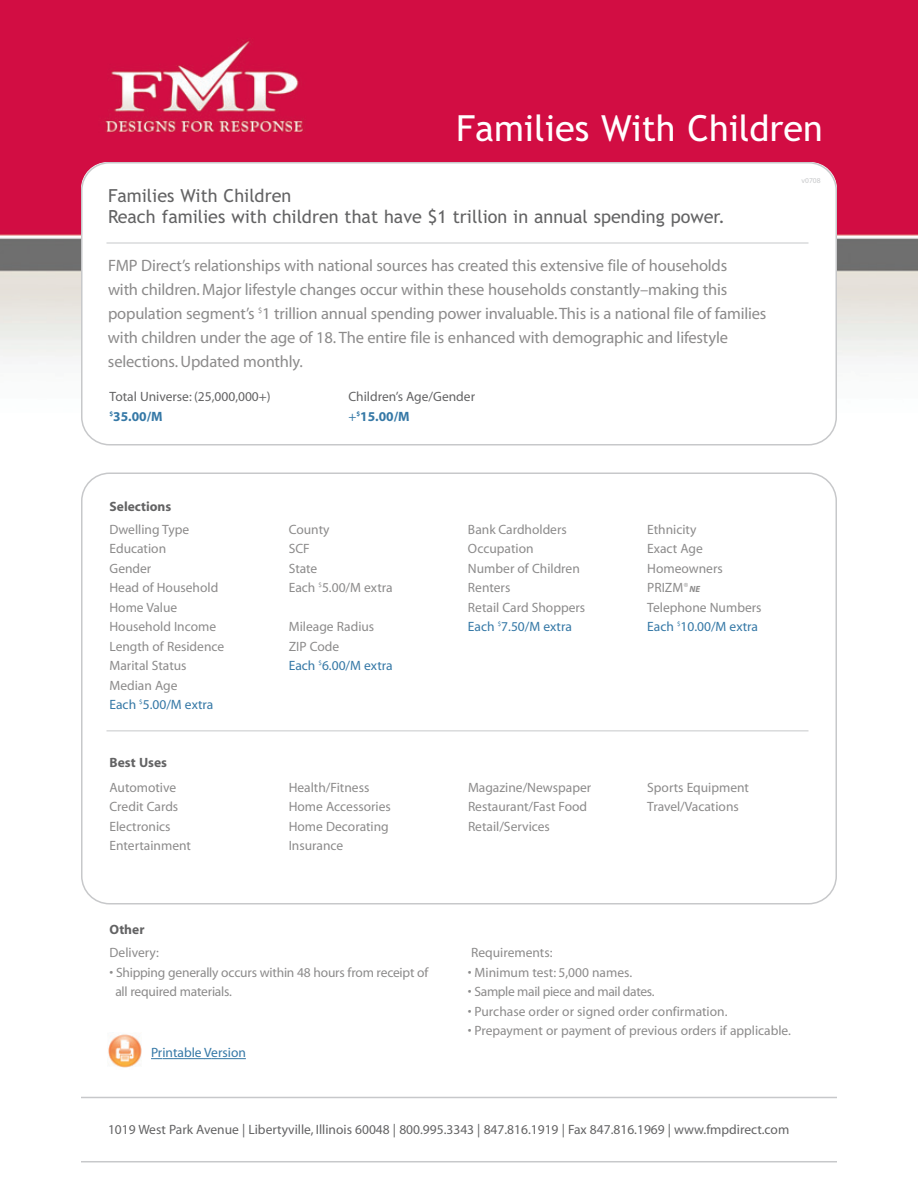
<style>
.page{position:relative;width:918px;height:1188px;background:#fff}
.page>*{position:absolute;margin:0;border:0;box-sizing:border-box;transform-origin:0 0}
.t1{font:36px "Trebuchet MS";color:#fff}
.t2{font:18px/21px "Trebuchet MS";color:#636364}
.t3{font:16.5px/24px "Myriad";letter-spacing:-.01em;color:#8c8b8b}
.t4{font:13.5px/19.5px "Myriad";color:#8c8b8b}
.t5{font:13.5px/19.5px "Myriad";color:#636364}
.t6{font:13.5px "Myriad";letter-spacing:-.025em;color:#8c8b8b}
.t7{font:700 13.5px "Myriad";color:#636364}
.t8{font:13.5px "Myriad";color:#3578a6}
.t9{font:7.5px "Myriad";color:#c7c8ca}
.s1{font-weight:700;color:#3578a6}
.s2{color:#3578a6}
.s3{font-weight:700;font-style:italic;font-size:9px}
</style>
<div class="page">
<img style="left:0;top:0;width:918px;height:1163px">
<svg style="left:81px;top:162px;width:756px;height:284px"></svg>
<svg style="left:81px;top:472px;width:756px;height:432px"></svg>
<hr style="left:81px;top:1097px;width:756px;height:1px;background:#c7c8ca">
<hr style="left:81px;top:1161px;width:756px;height:1px;background:#c7c8ca">
<img style="left:107px;top:1033px;width:36px;height:36px">
<svg style="left:151px;top:1058px;width:22px;height:1px"></svg>
<hr style="left:173px;top:1058px;width:32px;height:1px;background:#3578a6">
<hr style="left:211px;top:1058px;width:35px;height:1px;background:#3578a6">
<h1 class="t1" style="left:456px;top:108px;width:368px">Families With Children</h1>
<h2 class="t2" style="left:108px;top:186px;width:619px">Families With Children<br>Reach families with children that have $1 trillion in annual spending power.</h2>
<p class="t3" style="left:108px;top:255px;width:660px">FMP Direct’s relationships with national sources has created this extensive file of households<br>with children. Major lifestyle changes occur within these households constantly–making this population segment’s <sup>$</sup>1 trillion annual spending power invaluable.This is a national file of families with children under the age of 18. The entire file is enhanced with demographic and lifestyle selections. Updated monthly.</p>
<p class="t5" style="left:110px;top:388px;width:163px">Total Universe: (25,000,000+) <sup>$</sup><span class="s1">35.00/M</span></p>
<p class="t5" style="left:348px;top:388px;width:128px">Children’s Age/Gender <span class="s2">+</span><sup>$</sup><span class="s1">15.00/M</span></p>
<p class="t9" style="left:802px;top:178px;width:20px">v0708</p>
<p class="t7" style="left:109px;top:501px;width:63px">Selections</p>
<p class="t4" style="left:110px;top:521px;width:116px">Dwelling Type<br>Education<br>Gender<br>Head of Household<br>Home Value<br>Household Income<br>Length of Residence<br>Marital Status<br>Median Age<br><span class="s2">Each</span> <sup>$</sup><span class="s2">5.00/M extra</span></p>
<p class="t4" style="left:289px;top:521px;width:105px">County<br>SCF<br>State<br>Each <sup>$</sup>5.00/M extra</p>
<p class="t4" style="left:289px;top:618px;width:105px">Mileage Radius<br>ZIP Code<br><span class="s2">Each</span> <sup>$</sup><span class="s2">6.00/M extra</span></p>
<p class="t7" style="left:110px;top:757px;width:59px">Best Uses</p>
<p class="t4" style="left:468px;top:521px;width:119px">Bank Cardholders<br>Occupation<br>Number of Children<br>Renters<br>Retail Card Shoppers<br><span class="s2">Each</span> <sup>$</sup><span class="s2">7.50/M extra</span></p>
<p class="t4" style="left:647px;top:521px;width:116px">Ethnicity<br>Exact Age<br>Homeowners<br>PRIZM<sup>®</sup><span class="s3">NE<br></span>Telephone Numbers<br><span class="s2">Each</span> <sup>$</sup><span class="s2">10.00/M extra</span></p>
<p class="t4" style="left:109px;top:779px;width:83px">Automotive<br>Credit Cards<br>Electronics<br>Entertainment</p>
<p class="t4" style="left:289px;top:779px;width:104px">Health/Fitness<br>Home Accessories<br>Home Decorating<br>Insurance</p>
<p class="t4" style="left:468px;top:779px;width:125px">Magazine/Newspaper<br>Restaurant/Fast Food<br>Retail/Services</p>
<p class="t4" style="left:647px;top:779px;width:103px">Sports Equipment<br>Travel/Vacations</p>
<p class="t7" style="left:109px;top:924px;width:36px">Other</p>
<p class="t4" style="left:110px;top:944px;width:51px">Delivery:</p>
<p class="t4" style="left:115px;top:963px;width:315px;text-indent:-6px">• Shipping generally occurs within 48 hours from receipt of all required materials.</p>
<p class="t8" style="left:151px;top:1048px;width:96px">Printable Version</p>
<p class="t4" style="left:471px;top:944px;width:83px">Requirements:</p>
<p class="t4" style="left:468px;top:963px;width:166px">• Minimum test: 5,000 names.</p>
<p class="t6" style="left:468px;top:986px;width:188px">• Sample mail piece and mail dates.</p>
<p class="t4" style="left:468px;top:1002px;width:261px">• Purchase order or signed order confirmation.</p>
<p class="t4" style="left:468px;top:1022px;width:325px">• Prepayment or payment of previous orders if applicable.</p>
<p class="t5" style="left:108px;top:1120px;width:683px">1019 West Park Avenue | Libertyville, Illinois 60048 | 800.995.3343 | 847.816.1919 | Fax 847.816.1969 | www.fmpdirect.com</p>
</div>
